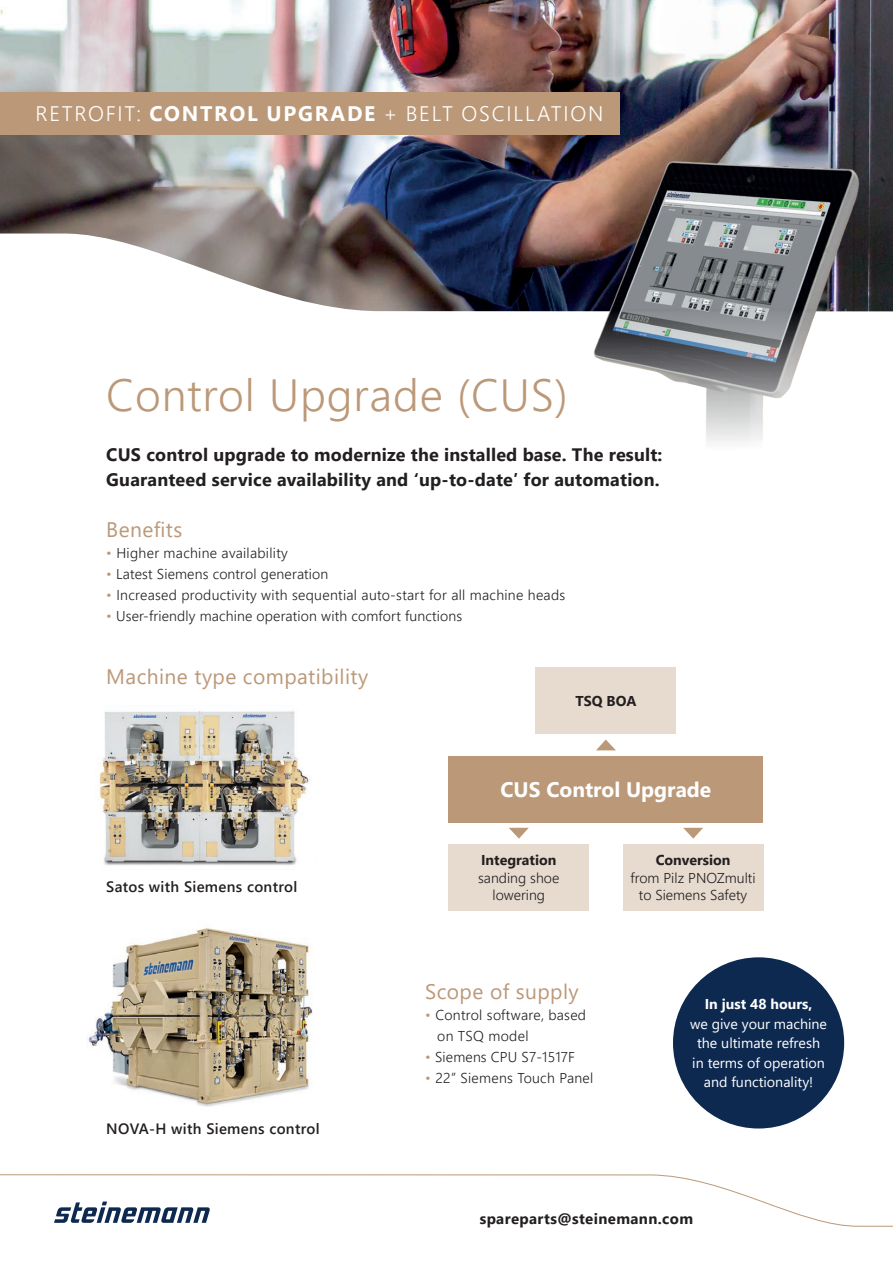
<style>
.page{position:relative;width:893px;height:1263px;background:#fff}
.page>*{position:absolute;margin:0;border:0;box-sizing:border-box;transform-origin:0 0}
.Lauftext{font:300 45px "Segoe UI";letter-spacing:.02em;color:#bb9878}
.Lauftext-2{font:21px "Segoe UI";letter-spacing:.02em;color:#bb9878}
.t1{font:300 21px "Segoe UI";letter-spacing:.085em;color:#fff}
.t2{font:700 21px "Segoe UI";color:#fff}
.Lauftext-3{font:700 18px/25.5px "Segoe UI";letter-spacing:.01em;color:#231f20}
.Lauftext-4{font:600 15px "Segoe UI";letter-spacing:.02em;color:#231f20}
.Lauftext-5{font:700 15px "Segoe UI";letter-spacing:.025em;color:#231f20}
.Lauftext-6{font:300 14.25px/17.1px "Segoe UI";letter-spacing:.01em;color:#231f20;text-align:center}
.Lauftext-7{font:14.25px/19.5px "Segoe UI";color:#fff;text-align:center}
.t3{font:700 14.25px "Segoe UI";color:#231f20}
.s1{font-weight:700}
.s2{color:#bb9878}
</style>
<div class="page">
<img style="left:0;top:0;width:893px;height:233px">
<svg style="left:0;top:233px;width:893px;height:79px"></svg>
<svg style="left:0;top:1174px;width:893px;height:53px"></svg>
<img style="left:570px;top:140px;width:315px;height:303px">
<img style="left:87px;top:928px;width:226px;height:179px">
<img style="left:99px;top:711px;width:211px;height:155px">
<div style="left:673px;top:957px;width:171px;height:171px;background:#0e2950;border-radius:50%"></div>
<div style="left:0;top:93px;width:619px;height:42px;background:#bb9878"></div>
<div style="left:449px;top:844px;width:140px;height:67px;background:#e7dbcf"></div>
<div style="left:449px;top:756px;width:314px;height:66px;background:#bb9878"></div>
<div style="left:623px;top:844px;width:140px;height:67px;background:#e7dbcf"></div>
<svg style="left:596px;top:739px;width:20px;height:11px"></svg>
<svg style="left:509px;top:828px;width:20px;height:11px"></svg>
<svg style="left:683px;top:828px;width:20px;height:11px"></svg>
<div style="left:536px;top:667px;width:140px;height:67px;background:#e7dbcf"></div>
<p class="t1" style="left:35px;top:94px;width:569px">RETROFIT: <span class="s1">CONTROL UPGRADE</span> + BELT OSCILLATION</p>
<p class="Lauftext" style="left:106px;top:353px;width:463px">Control Upgrade (CUS)</p>
<p class="Lauftext-3" style="left:106px;top:440px;width:558px">CUS control upgrade to modernize the installed base. The result:<br>Guaranteed service availability and ʻup-to-dateʹ for automation.</p>
<p class="Lauftext-2" style="left:106px;top:510px;width:78px">Benefits</p>
<p class="Lauftext-6" style="left:106px;top:543px;width:183px"><span class="s2">•</span> Higher machine availability</p>
<p class="Lauftext-6" style="left:106px;top:564px;width:224px"><span class="s2">•</span> Latest Siemens control generation</p>
<p class="Lauftext-6" style="left:106px;top:585px;width:460px"><span class="s2">•</span> Increased productivity with sequential auto-start for all machine heads</p>
<p class="Lauftext-6" style="left:106px;top:606px;width:357px"><span class="s2">•</span> User-friendly machine operation with comfort functions</p>
<p class="Lauftext-2" style="left:106px;top:657px;width:263px">Machine type compatibility</p>
<p class="Lauftext-4" style="left:106px;top:872px;width:192px">Satos with Siemens control</p>
<p class="Lauftext-4" style="left:106px;top:1114px;width:215px">NOVA-H with Siemens control</p>
<p class="t3" style="left:575px;top:687px;width:62px">TSQ BOA</p>
<p class="t2" style="left:501px;top:769px;width:212px">CUS Control Upgrade</p>
<p class="Lauftext-6" style="left:478px;top:850px;width:83px"><span class="s1">Integration </span>sanding shoe lowering</p>
<p class="Lauftext-2" style="left:425px;top:972px;width:155px">Scope of supply</p>
<p class="Lauftext-6" style="left:437px;top:1003px;width:150px;line-height:21px;text-align:left;text-indent:-12px"><span class="s2">•</span> Control software, based on TSQ model</p>
<p class="Lauftext-6" style="left:425px;top:1047px;width:151px"><span class="s2">•</span> Siemens CPU S7-1517F</p>
<p class="Lauftext-6" style="left:425px;top:1068px;width:170px"><span class="s2">•</span> 22” Siemens Touch Panel</p>
<p class="Lauftext-6" style="left:631px;top:850px;width:127px"><span class="s1">Conversion<br></span>from Pilz PNOZmulti to Siemens Safety</p>
<p class="Lauftext-7" style="left:690px;top:993px;width:138px"><span class="s1">In just 48 hours,<br></span>we give your machine the ultimate refresh in terms of operation and functionality!</p>
<p class="Lauftext-5" style="left:480px;top:1204px;width:215px">spareparts@steinemann.com</p>
</div>
